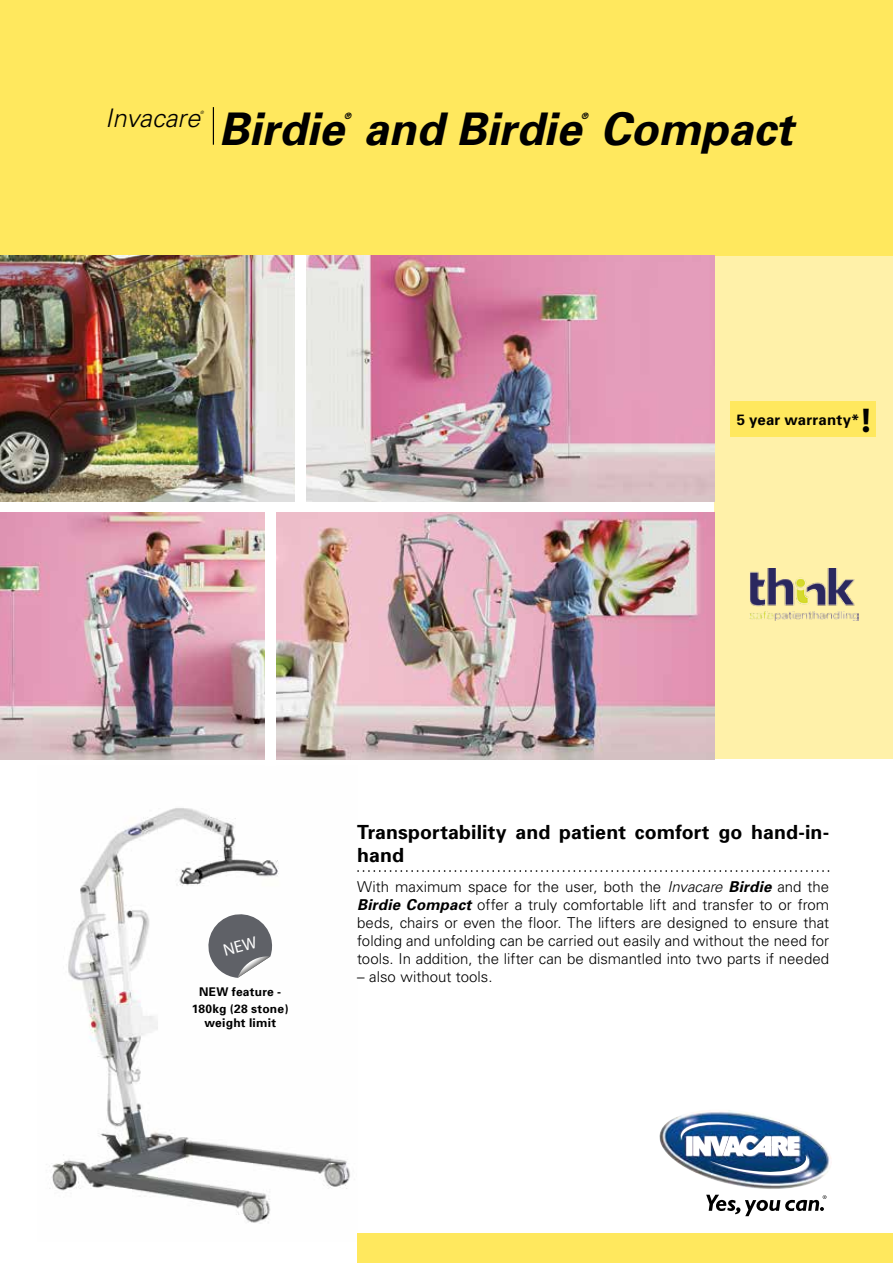
<style>
.page{position:relative;width:893px;height:1263px;background:#fff}
.page>*{position:absolute;margin:0;border:0;box-sizing:border-box;transform-origin:0 0}
.t1{font:italic 700 45px "Univers";color:#000}
.t2{font:700 34.5px "Myriad";color:#000}
.t3{font:italic 300 25.5px "Univers";color:#000}
.t4{font:700 19.5px/23.4px "Univers";letter-spacing:.005em;color:#000}
.t5{font:300 15px/18px "Univers";color:#000;text-align:justify}
.t6{font:700 15px "Univers";letter-spacing:.015em;color:#000}
.t7{font:700 12px/16.5px "Univers";letter-spacing:.02em;color:#000;text-align:center}
.t8{font:italic 700 8.7px "Univers";color:#000}
.t9{font:italic 300 4.5px "Univers";color:#000}
.s1{font-style:italic}
.s2{font-weight:700;font-style:italic}
</style>
<div class="page">
<img style="left:49px;top:808px;width:301px;height:415px">
<div style="left:714px;top:255px;width:179px;height:504px;background:#fff1a9"></div>
<div style="left:0;top:0;width:893px;height:255px;background:#ffe85e"></div>
<div style="left:357px;top:1233px;width:536px;height:30px;background:#ffe85e"></div>
<img style="left:659px;top:1110px;width:172px;height:79px">
<img style="left:681px;top:1119px;width:128px;height:60px">
<svg style="left:706px;top:1195px;width:120px;height:21px"></svg>
<div style="left:731px;top:401px;width:145px;height:36px;background:#ffe85e"></div>
<img style="left:749px;top:569px;width:109px;height:51px">
<img style="left:306px;top:255px;width:408px;height:247px">
<img style="left:0;top:255px;width:295px;height:247px">
<img style="left:0;top:512px;width:714px;height:247px">
<div style="left:265px;top:510px;width:11px;height:255px;background:#fff"></div>
<svg style="left:357px;top:870px;width:472px;height:2px"></svg>
<hr style="left:213px;top:107px;width:1px;height:38px;background:#000">
<svg style="left:205px;top:911px;width:68px;height:67px"></svg>
<h3 class="t3" style="left:105px;top:103px;width:96px">Invacare</h3>
<p class="t9" style="left:200px;top:109px;width:5px">®</p>
<h1 class="t1" style="left:219px;top:102px;width:576px">Birdie and Birdie Compact</h1>
<p class="t8" style="left:344px;top:111px;width:8px">®</p>
<p class="t8" style="left:581px;top:111px;width:8px">®</p>
<p class="t6" style="left:737px;top:411px;width:124px">5 year warranty*</p>
<h2 class="t2" style="left:861px;top:403px;width:11px">!</h2>
<p class="t7" style="left:192px;top:984px;width:98px">NEW feature -<br>180kg (28 stone)</p>
<p class="t7" style="left:204px;top:1015px;width:73px">weight limit</p>
<h3 class="t4" style="left:357px;top:820px;width:473px">Transportability and patient comfort go hand-in&shy;hand</h3>
<p class="t5" style="left:357px;top:877px;width:474px">With maximum space for the user, both the <span class="s1">Invacare</span> <span class="s2">Birdie</span> and the <span class="s2">Birdie Compact</span> offer a truly comfortable lift and transfer to or from beds, chairs or even the floor. The lifters are designed to ensure that folding and unfolding can be carried out easily and without the need for tools. In addition, the lifter can be dismantled into two parts if needed</p>
<p class="t5" style="left:357px;top:967px;width:137px">– also without tools.</p>
</div>
